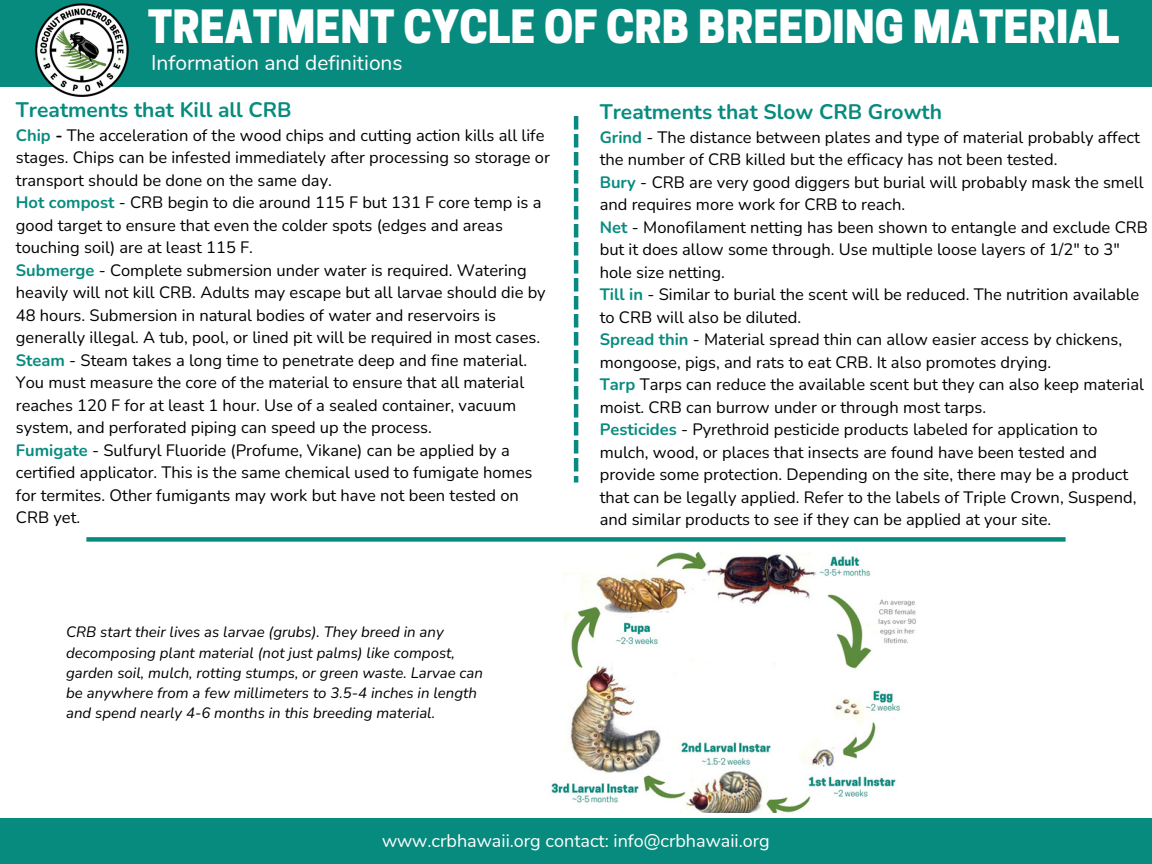
<style>
.page{position:relative;width:1152px;height:864px;background:#fff}
.page>*{position:absolute;margin:0;border:0;box-sizing:border-box;transform-origin:0 0}
.t1{font:800 43.05px "Cooper Hewitt";color:#fff}
.t2{font:700 21px "Nunito";color:#088b7f}
.t3{font:21px "Nunito";color:#fff}
.t4{font:18px "Nunito";color:#fff}
.t5{font:16.5px/22.5px "Nunito";color:#000}
.t6{font:italic 15px/20.2px "Nunito";color:#000}
.s1{font-weight:700;color:#088b7f}
.s2{font-weight:700}
</style>
<div class="page">
<div style="left:0;top:0;width:1152px;height:86px;background:#088b7f"></div>
<img style="left:18px;top:3px;width:130px;height:94px">
<img style="left:551px;top:553px;width:366px;height:260px">
<div style="left:0;top:819px;width:1152px;height:45px;background:#088b7f"></div>
<svg style="left:574px;top:116px;width:4px;height:367px"></svg>
<div style="left:86px;top:537px;width:980px;height:5px;background:#088b7f"></div>
<h2 class="t1" style="left:148px;top:10px;width:973px">TREATMENT CYCLE OF CRB BREEDING MATERIAL</h2>
<p class="t3" style="left:151px;top:49px;width:253px">Information and definitions</p>
<h3 class="t2" style="left:16px;top:96px;width:277px">Treatments that Kill all CRB</h3>
<h3 class="t5" style="left:16px;top:124px;width:536px"><span class="s1">Chip</span> <span class="s2">-</span> The acceleration of the wood chips and cutting action kills all life stages. Chips can be infested immediately after processing so storage or transport should be done on the same day.<br><span class="s1">Hot compost</span> - CRB begin to die around 115 F but 131 F core temp is a good target to ensure that even the colder spots (edges and areas touching soil) are at least 115 F.<br><span class="s1">Submerge</span> - Complete submersion under water is required. Watering heavily will not kill CRB. Adults may escape but all larvae should die by 48 hours. Submersion in natural bodies of water and reservoirs is generally illegal. A tub, pool, or lined pit will be required in most cases.<br><span class="s1">Steam</span> - Steam takes a long time to penetrate deep and fine material.<br>You must measure the core of the material to ensure that all material reaches 120 F for at least 1 hour. Use of a sealed container, vacuum system, and perforated piping can speed up the process.<br><span class="s1">Fumigate</span> - Sulfuryl Fluoride (Profume, Vikane) can be applied by a certified applicator. This is the same chemical used to fumigate homes for termites. Other fumigants may work but have not been tested on CRB yet.</h3>
<p class="t6" style="left:66px;top:622px;width:418px">CRB start their lives as larvae (grubs). They breed in any decomposing plant material (not just palms) like compost, garden soil, mulch, rotting stumps, or green waste. Larvae can be anywhere from a few millimeters to 3.5-4 inches in length and spend nearly 4-6 months in this breeding material.</p>
<h3 class="t2" style="left:600px;top:98px;width:344px">Treatments that Slow CRB Growth</h3>
<h3 class="t5" style="left:600px;top:126px;width:550px"><span class="s1">Grind</span> - The distance between plates and type of material probably affect the number of CRB killed but the efficacy has not been tested.<br><span class="s1">Bury</span> - CRB are very good diggers but burial will probably mask the smell and requires more work for CRB to reach.<br><span class="s1">Net</span> - Monofilament netting has been shown to entangle and exclude CRB but it does allow some through. Use multiple loose layers of 1/2" to 3" hole size netting.<br><span class="s1">Till in</span> - Similar to burial the scent will be reduced. The nutrition available to CRB will also be diluted.<br><span class="s1">Spread thin</span> - Material spread thin can allow easier access by chickens, mongoose, pigs, and rats to eat CRB. It also promotes drying.<br><span class="s1">Tarp</span> Tarps can reduce the available scent but they can also keep material moist. CRB can burrow under or through most tarps.<br><span class="s1">Pesticides</span> - Pyrethroid pesticide products labeled for application to mulch, wood, or places that insects are found have been tested and provide some protection. Depending on the site, there may be a product that can be legally applied. Refer to the labels of Triple Crown, Suspend, and similar products to see if they can be applied at your site.</h3>
<h3 class="t4" style="left:382px;top:829px;width:389px">www.crbhawaii.org contact: info@crbhawaii.org</h3>
</div>
